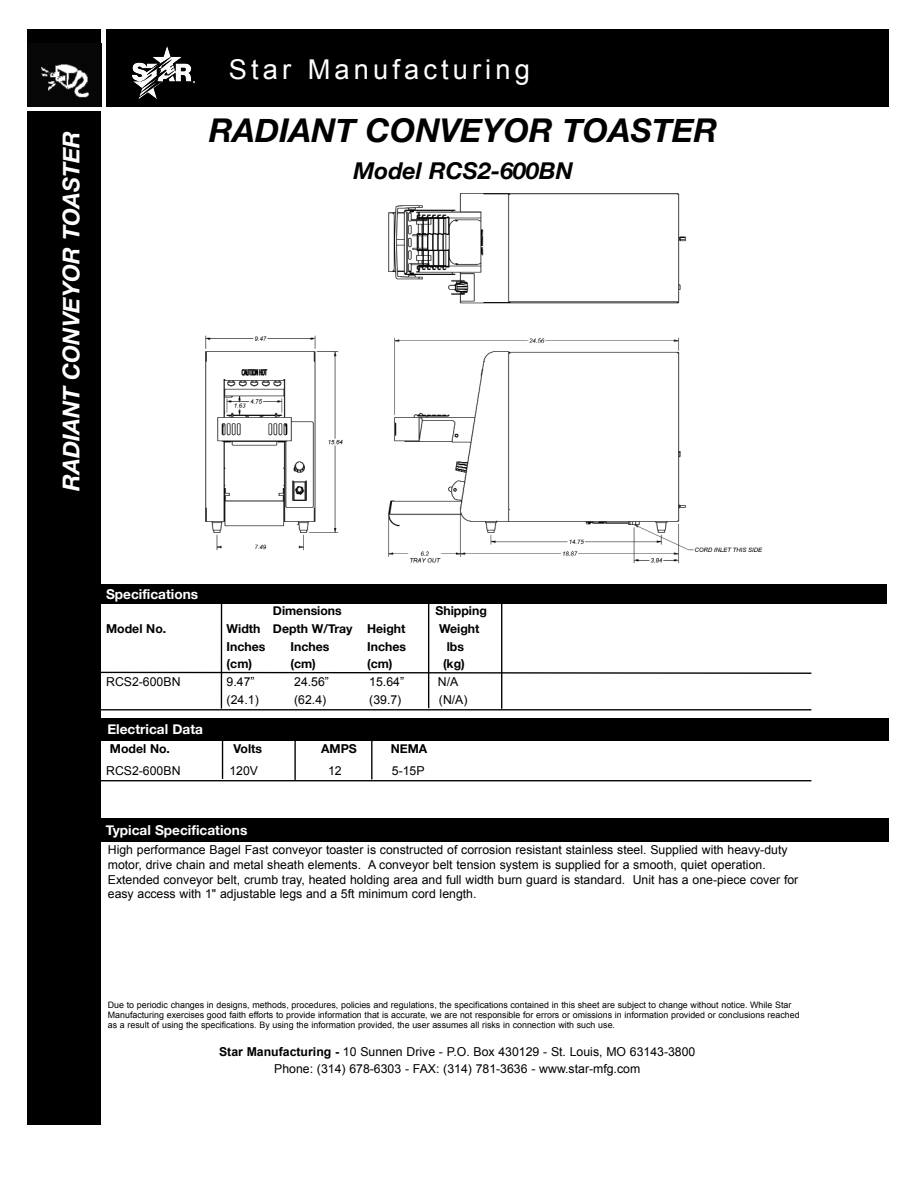
<style>
.page{position:relative;width:918px;height:1188px;background:#fff}
.page>*{position:absolute;margin:0;border:0;box-sizing:border-box;transform-origin:0 0}
.t1{font:italic 700 32.7px "Helvetica Neue";color:#000}
.t2{font:27.3px "Arial";letter-spacing:.15em;color:#fff}
.t3{font:italic 700 23.25px "Helvetica Neue";color:#fff}
.t4{font:italic 700 23.25px "Helvetica Neue";color:#000}
.t5{font:700 13.65px "Helvetica Neue";color:#fff}
.t6{font:12.3px/14.7px "Arial";color:#000}
.t7{font:700 12.3px "Helvetica Neue";color:#000}
.t8{font:8.85px/9.6px "Arial";color:#000}
.s1{font-weight:700}
</style>
<div class="page">
<div style="left:27px;top:29px;width:74px;height:78px;background:#000"></div>
<img style="left:41px;top:64px;width:49px;height:34px">
<div style="left:27px;top:112px;width:74px;height:1013px;background:#000"></div>
<div style="left:106px;top:29px;width:783px;height:78px;background:#000"></div>
<img style="left:133px;top:47px;width:62px;height:51px">
<div style="left:96px;top:584px;width:791px;height:20px;background:#000"></div>
<div style="left:101px;top:718px;width:788px;height:23px;background:#000"></div>
<hr style="left:221px;top:597px;width:1px;height:112px;background:#000">
<hr style="left:428px;top:597px;width:1px;height:111px;background:#000">
<hr style="left:222px;top:735px;width:1px;height:44px;background:#000">
<hr style="left:294px;top:738px;width:2px;height:42px;background:#000">
<svg style="left:101px;top:671px;width:711px;height:4px"></svg>
<hr style="left:96px;top:709px;width:715px;height:1px;background:#000">
<div style="left:50px;top:819px;width:839px;height:23px;background:#000"></div>
<hr style="left:371px;top:730px;width:2px;height:49px;background:#000">
<hr style="left:96px;top:780px;width:715px;height:1px;background:#000">
<hr style="left:501px;top:601px;width:1px;height:108px;background:#000">
<img style="left:205px;top:193px;width:558px;height:370px">
<h3 class="t3" style="left:57px;top:491px;width:362px;rotate:-90deg">RADIANT CONVEYOR TOASTER</h3>
<h2 class="t2" style="left:229px;top:54px;width:303px">Star Manufacturing</h2>
<h1 class="t1" style="left:209px;top:110px;width:510px">RADIANT CONVEYOR TOASTER</h1>
<h3 class="t4" style="left:354px;top:156px;width:221px">Model RCS2-600BN</h3>
<p class="t5" style="left:106px;top:586px;width:94px">Specifications</p>
<p class="t7" style="left:273px;top:603px;width:70px">Dimensions</p>
<p class="t7" style="left:436px;top:603px;width:53px">Shipping</p>
<p class="t7" style="left:106px;top:621px;width:62px">Model No.</p>
<p class="t7" style="left:227px;top:621px;width:180px">Width Depth W/Tray Height</p>
<p class="t7" style="left:439px;top:621px;width:42px">Weight</p>
<p class="t7" style="left:227px;top:639px;width:40px">Inches</p>
<p class="t7" style="left:290px;top:639px;width:40px">Inches</p>
<p class="t7" style="left:367px;top:639px;width:40px">Inches</p>
<p class="t7" style="left:447px;top:639px;width:19px">lbs</p>
<p class="t7" style="left:227px;top:656px;width:27px">(cm)</p>
<p class="t7" style="left:290px;top:656px;width:27px">(cm)</p>
<p class="t7" style="left:367px;top:656px;width:27px">(cm)</p>
<p class="t7" style="left:443px;top:656px;width:23px">(kg)</p>
<p class="t6" style="left:106px;top:675px;width:76px">RCS2-600BN</p>
<p class="t6" style="left:227px;top:675px;width:30px">9.47”</p>
<p class="t6" style="left:294px;top:675px;width:36px">24.56”</p>
<p class="t6" style="left:369px;top:675px;width:36px">15.64”</p>
<p class="t6" style="left:438px;top:675px;width:22px">N/A</p>
<p class="t6" style="left:227px;top:692px;width:34px">(24.1)</p>
<p class="t6" style="left:294px;top:692px;width:34px">(62.4)</p>
<p class="t6" style="left:369px;top:692px;width:34px">(39.7)</p>
<p class="t6" style="left:439px;top:692px;width:30px">(N/A)</p>
<p class="t5" style="left:107px;top:721px;width:97px">Electrical Data</p>
<p class="t7" style="left:110px;top:741px;width:62px">Model No.</p>
<p class="t7" style="left:233px;top:741px;width:30px">Volts</p>
<p class="t7" style="left:321px;top:741px;width:37px">AMPS</p>
<p class="t7" style="left:391px;top:741px;width:38px">NEMA</p>
<p class="t6" style="left:106px;top:763px;width:76px">RCS2-600BN</p>
<p class="t6" style="left:229px;top:763px;width:30px">120V</p>
<p class="t6" style="left:328px;top:763px;width:15px">12</p>
<p class="t6" style="left:392px;top:763px;width:34px">5-15P</p>
<p class="t5" style="left:106px;top:822px;width:143px">Typical Specifications</p>
<p class="t6" style="left:108px;top:843px;width:692px">High performance Bagel Fast conveyor toaster is constructed of corrosion resistant stainless steel. Supplied with heavy-duty motor, drive chain and metal sheath elements. A conveyor belt tension system is supplied for a smooth, quiet operation.<br>Extended conveyor belt, crumb tray, heated holding area and full width burn guard is standard. Unit has a one-piece cover for easy access with 1" adjustable legs and a 5ft minimum cord length.</p>
<p class="t8" style="left:108px;top:1001px;width:693px">Due to periodic changes in designs, methods, procedures, policies and regulations, the specifications contained in this sheet are subject to change without notice. While Star<br>Manufacturing exercises good faith efforts to provide information that is accurate, we are not responsible for errors or omissions in information provided or conclusions reached as a result of using the specifications. By using the information provided, the user assumes all risks in connection with such use.</p>
<p class="t6" style="left:219px;top:1045px;width:478px"><span class="s1">Star Manufacturing -</span> 10 Sunnen Drive - P.O. Box 430129 - St. Louis, MO 63143-3800</p>
<p class="t6" style="left:274px;top:1061px;width:368px">Phone: (314) 678-6303 - FAX: (314) 781-3636 - www.star-mfg.com</p>
</div>
